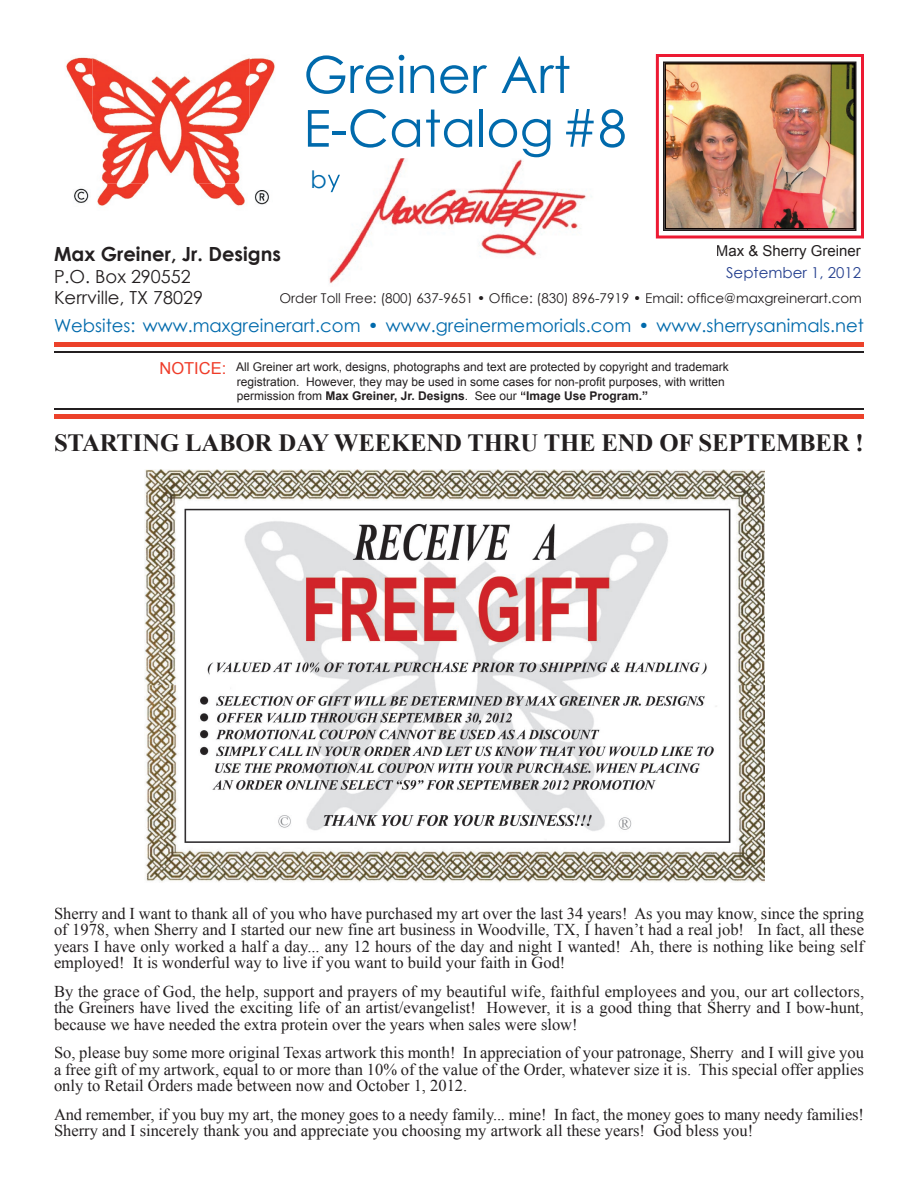
<style>
.page{position:relative;width:918px;height:1188px;background:#fff}
.page>*{position:absolute;margin:0;border:0;box-sizing:border-box;transform-origin:0 0}
.t1{font:51px/53.7px "Century Gothic";color:#006aac}
.t2{font:700 24.75px "Times New Roman";letter-spacing:-.005em;color:#231f20}
.t3{font:24px "Century Gothic";color:#006aac}
.t4{font:700 19.5px "Century Gothic";color:#231f20}
.t5{font:18px "Century Gothic";color:#006aac}
.t6{font:18px/21.6px "Century Gothic";color:#231f20}
.t7{font:16.5px/16.5px "Times New Roman";color:#231f20;text-align:justify}
.t8{font:15px "Arial";color:#231f20}
.t9{font:15px "Century Gothic";color:#25408f}
.t10{font:13.5px "Century Gothic";color:#231f20}
.t11{font:12px/14.4px "Arial";color:#231f20}
.s1{font-size:16.5px;color:#ef3c29}
.s2{font-weight:700}
</style>
<div class="page">
<img style="left:144px;top:469px;width:621px;height:413px">
<img style="left:329px;top:157px;width:263px;height:127px">
<img style="left:527px;top:155px;width:18px;height:2px">
<img style="left:328px;top:170px;width:12px;height:22px">
<hr style="left:54px;top:414px;width:810px;height:4px;background:#ec412a">
<hr style="left:54px;top:351px;width:810px;height:1px;background:#231f20">
<hr style="left:54px;top:409px;width:810px;height:1px;background:#231f20">
<div style="left:54px;top:342px;width:810px;height:5px;background:#ec412a"></div>
<img style="left:97px;top:184px;width:148px;height:22px">
<img style="left:656px;top:54px;width:208px;height:184px">
<img style="left:66px;top:57px;width:26px;height:59px">
<img style="left:250px;top:58px;width:25px;height:59px">
<img style="left:92px;top:58px;width:158px;height:126px">
<img style="left:254px;top:190px;width:15px;height:15px">
<svg style="left:74px;top:188px;width:15px;height:15px"></svg>
<h1 class="t1" style="left:303px;top:47px;width:325px">Greiner Art<br>E-Catalog #8</h1>
<h3 class="t3" style="left:311px;top:162px;width:31px">by</h3>
<p class="t8" style="left:716px;top:241px;width:147px">Max &amp; Sherry Greiner</p>
<p class="t9" style="left:726px;top:262px;width:136px">September 1, 2012</p>
<p class="t4" style="left:54px;top:239px;width:228px">Max Greiner, Jr. Designs</p>
<p class="t6" style="left:54px;top:265px;width:151px">P.O. Box 290552<br>Kerrville, TX 78029</p>
<p class="t10" style="left:279px;top:289px;width:584px">Order Toll Free: (800) 637-9651 • Office: (830) 896-7919 • Email: office@maxgreinerart.com</p>
<p class="t5" style="left:54px;top:313px;width:812px">Websites: www.maxgreinerart.com • www.greinermemorials.com • www.sherrysanimals.net</p>
<p class="t11" style="left:237px;top:360px;width:494px;text-indent:-77px"><span class="s1">NOTICE:</span> All Greiner art work, designs, photographs and text are protected by copyright and trademark registration. However, they may be used in some cases for non-profit purposes, with written permission from <span class="s2">Max Greiner, Jr. Designs</span>. See our <span class="s2">“Image Use Program.”</span></p>
<h2 class="t2" style="left:54px;top:426px;width:811px">STARTING LABOR DAY WEEKEND THRU THE END OF SEPTEMBER !</h2>
<p class="t7" style="left:54px;top:905px;width:812px">Sherry and I want to thank all of you who have purchased my art over the last 34 years! As you may know, since the spring of 1978, when Sherry and I started our new fine art business in Woodville, TX, I haven’t had a real job! In fact, all these years I have only worked a half a day... any 12 hours of the day and night I wanted! Ah, there is nothing like being self employed! It is wonderful way to live if you want to build your faith in God!</p>
<p class="t7" style="left:54px;top:983px;width:812px">By the grace of God, the help, support and prayers of my beautiful wife, faithful employees and you, our art collectors, the Greiners have lived the exciting life of an artist/evangelist! However, it is a good thing that Sherry and I bow-hunt, because we have needed the extra protein over the years when sales were slow!</p>
<p class="t7" style="left:54px;top:1044px;width:811px">So, please buy some more original Texas artwork this month! In appreciation of your patronage, Sherry and I will give you a free gift of my artwork, equal to or more than 10% of the value of the Order, whatever size it is. This special offer applies only to Retail Orders made between now and October 1, 2012.</p>
<p class="t7" style="left:54px;top:1106px;width:811px">And remember, if you buy my art, the money goes to a needy family... mine! In fact, the money goes to many needy families!<br>Sherry and I sincerely thank you and appreciate you choosing my artwork all these years! God bless you!</p>
</div>
